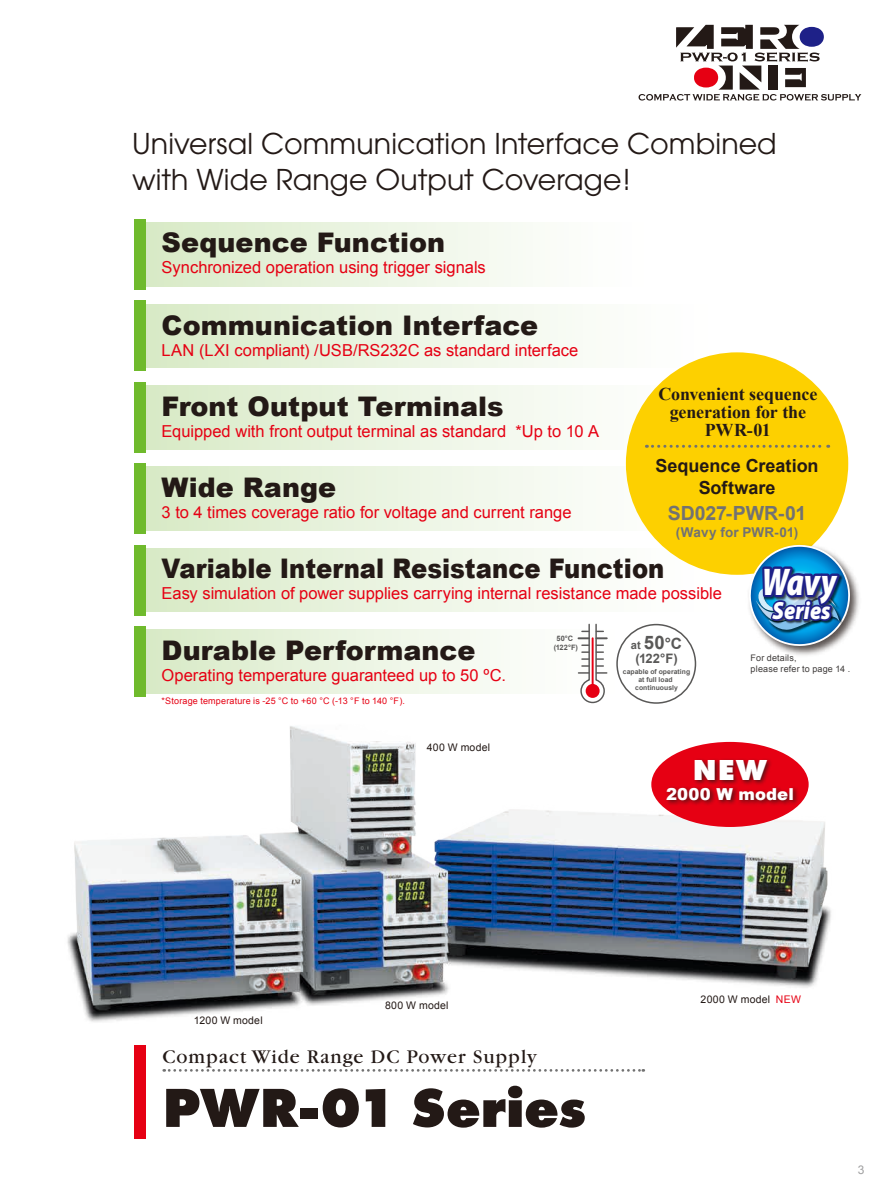
<style>
.page{position:relative;width:893px;height:1191px;background:#fff}
.page>*{position:absolute;margin:0;border:0;box-sizing:border-box;transform-origin:0 0}
.t1{font:800 57px "Futura T";letter-spacing:-.005em;color:#231916}
.t2{font:italic 900 38.7px "Myriad Pro";color:#fff;scale:.78 1}
.t3{font:800 30px "Futura T";color:#fff}
.t4{font:28.5px/36px "Avant Garde";color:#231916}
.t5{font:900 27px "Arial";color:#231916}
.t6{font:900 27px "Arial";color:#231916;scale:.9 1}
.t7{font:italic 900 24.9px "Myriad Pro";color:#fff;scale:.87 1}
.t8{font:20.25px "Garamond";letter-spacing:.05em;color:#231916}
.t9{font:700 19.5px "Arial";letter-spacing:-.005em;color:#727272}
.t10{font:700 18px/18px "Times New Roman";letter-spacing:-.01em;color:#231916;text-align:center}
.t11{font:700 18px/22.5px "Arial";color:#231916;text-align:center}
.t12{font:16.5px "Arial";color:#e60013}
.t13{font:900 16.5px "Arial";letter-spacing:.01em;color:#fff}
.t14{font:700 13.5px "Arial";letter-spacing:.01em;color:#727272}
.t15{font:700 13.05px "Arial";color:#595857}
.t16{font:12px "Arial";color:#a0a0a1}
.t17{font:700 11.1px "Arial";color:#595857}
.t18{font:10.5px "Arial";letter-spacing:.02em;color:#231916}
.t19{font:9px "Arial";letter-spacing:.02em;color:#e60013}
.t20{font:9px/10.5px "Arial";letter-spacing:.02em;color:#3f3b3a}
.t21{font:700 7.5px/8.7px "Arial";color:#595857;text-align:center}
.t22{font:700 6.75px/8.1px "Arial";letter-spacing:.005em;color:#595857;text-align:center}
.s1{font-size:18.6px}
.s2{font-size:15.45px}
.s3{color:#e60013}
</style>
<div class="page">
<div style="left:139px;top:223px;width:610px;height:63px;background:linear-gradient(to right,#daebca,#fff)"></div>
<div style="left:139px;top:304px;width:688px;height:64px;background:linear-gradient(to right,#daebca,#fff)"></div>
<svg style="left:146px;top:385px;width:681px;height:64px"></svg>
<svg style="left:146px;top:467px;width:681px;height:63px"></svg>
<svg style="left:146px;top:548px;width:580px;height:64px"></svg>
<div style="left:139px;top:629px;width:575px;height:64px;background:linear-gradient(to right,#dbeccb,#fff)"></div>
<svg style="left:639px;top:25px;width:222px;height:76px"></svg>
<div style="left:135px;top:1045px;width:11px;height:94px;background:#e60013"></div>
<svg style="left:164px;top:1069px;width:480px;height:2px"></svg>
<div style="left:135px;top:219px;width:11px;height:71px;background:#6fba2c"></div>
<div style="left:135px;top:301px;width:11px;height:70px;background:#6fba2c"></div>
<div style="left:135px;top:382px;width:11px;height:70px;background:#6fba2c"></div>
<div style="left:135px;top:463px;width:11px;height:71px;background:#6fba2c"></div>
<div style="left:135px;top:545px;width:11px;height:70px;background:#6fba2c"></div>
<div style="left:135px;top:626px;width:11px;height:70px;background:#6fba2c"></div>
<svg style="left:578px;top:623px;width:29px;height:49px"></svg>
<hr style="left:592px;top:638px;width:2px;height:48px;background:#e60013">
<div style="left:616px;top:624px;width:80px;height:80px;border:2px solid #595857;border-radius:50%"></div>
<div style="left:626px;top:352px;width:222px;height:223px;background:#fdd000;border-radius:50%"></div>
<svg style="left:646px;top:445px;width:183px;height:3px"></svg>
<img style="left:744px;top:540px;width:115px;height:85px">
<svg style="left:746px;top:541px;width:107px;height:115px"></svg>
<img style="left:67px;top:672px;width:764px;height:390px">
<div style="left:651px;top:742px;width:158px;height:85px;background:#e60013;border-radius:50%"></div>
<div style="left:664px;top:785px;width:136px;height:21px;background:#231916;opacity:.75"></div>
<div style="left:693px;top:757px;width:80px;height:29px;background:#231916;opacity:.75"></div>
<h3 class="t4" style="left:132px;top:126px;width:646px">Universal Communication Interface Combined with Wide Range Output Coverage!</h3>
<h3 class="t5" style="left:162px;top:223px;width:285px">Sequence Function</h3>
<p class="t12" style="left:162px;top:257px;width:326px">Synchronized operation using trigger signals</p>
<h3 class="t5" style="left:162px;top:305px;width:378px">Communication Interface</h3>
<p class="t12" style="left:162px;top:339px;width:418px">LAN (LXI compliant) /USB/RS232C as standard interface</p>
<h3 class="t5" style="left:162px;top:387px;width:344px">Front Output Terminals</h3>
<p class="t12" style="left:162px;top:420px;width:439px">Equipped with front output terminal as standard *Up to 10 A</p>
<h3 class="t5" style="left:162px;top:468px;width:176px">Wide Range</h3>
<p class="t12" style="left:162px;top:501px;width:411px">3 to 4 times coverage ratio for voltage and current range</p>
<h3 class="t6" style="left:162px;top:549px;width:560px">Variable Internal Resistance Function</h3>
<p class="t12" style="left:162px;top:582px;width:562px">Easy simulation of power supplies carrying internal resistance made possible</p>
<h3 class="t5" style="left:162px;top:631px;width:315px">Durable Performance</h3>
<p class="t12" style="left:162px;top:664px;width:346px">Operating temperature guaranteed up to 50 ºC.</p>
<p class="t10" style="left:658px;top:385px;width:160px">Convenient sequence generation for the<br>PWR-01</p>
<p class="t11" style="left:655px;top:455px;width:165px">Sequence Creation<br>Software</p>
<p class="t9" style="left:668px;top:500px;width:140px">SD027-PWR-01</p>
<p class="t14" style="left:676px;top:523px;width:124px">(Wavy for PWR-01)</p>
<h2 class="t2" style="left:762px;top:556px;width:97px">Wavy</h2>
<h3 class="t7" style="left:772px;top:594px;width:68px">Series</h3>
<p class="t20" style="left:751px;top:652px;width:101px">For details,<br>please refer to page 14 .</p>
<p class="t21" style="left:554px;top:634px;width:26px">50°C (122°F)</p>
<p class="t17" style="left:631px;top:637px;width:53px">at <span class="s1">50</span><span class="s2">°C</span></p>
<p class="t15" style="left:635px;top:650px;width:44px">(122°F)</p>
<p class="t22" style="left:623px;top:668px;width:69px">capable of operating at full load continuously</p>
<p class="t19" style="left:162px;top:694px;width:245px">*Storage temperature is -25 °C to +60 °C (-13 °F to 140 °F).</p>
<p class="t18" style="left:427px;top:740px;width:65px">400 W model</p>
<h3 class="t3" style="left:693px;top:752px;width:76px">NEW</h3>
<p class="t13" style="left:666px;top:782px;width:129px">2000 W model</p>
<p class="t18" style="left:194px;top:1013px;width:70px">1200 W model</p>
<p class="t18" style="left:385px;top:998px;width:65px">800 W model</p>
<p class="t8" style="left:162px;top:1045px;width:376px">Compact Wide Range DC Power Supply</p>
<h1 class="t1" style="left:162px;top:1073px;width:425px">PWR-01 Series</h1>
<p class="t18" style="left:701px;top:992px;width:102px">2000 W model <span class="s3">NEW</span></p>
<p class="t16" style="left:858px;top:1161px;width:8px">3</p>
</div>
